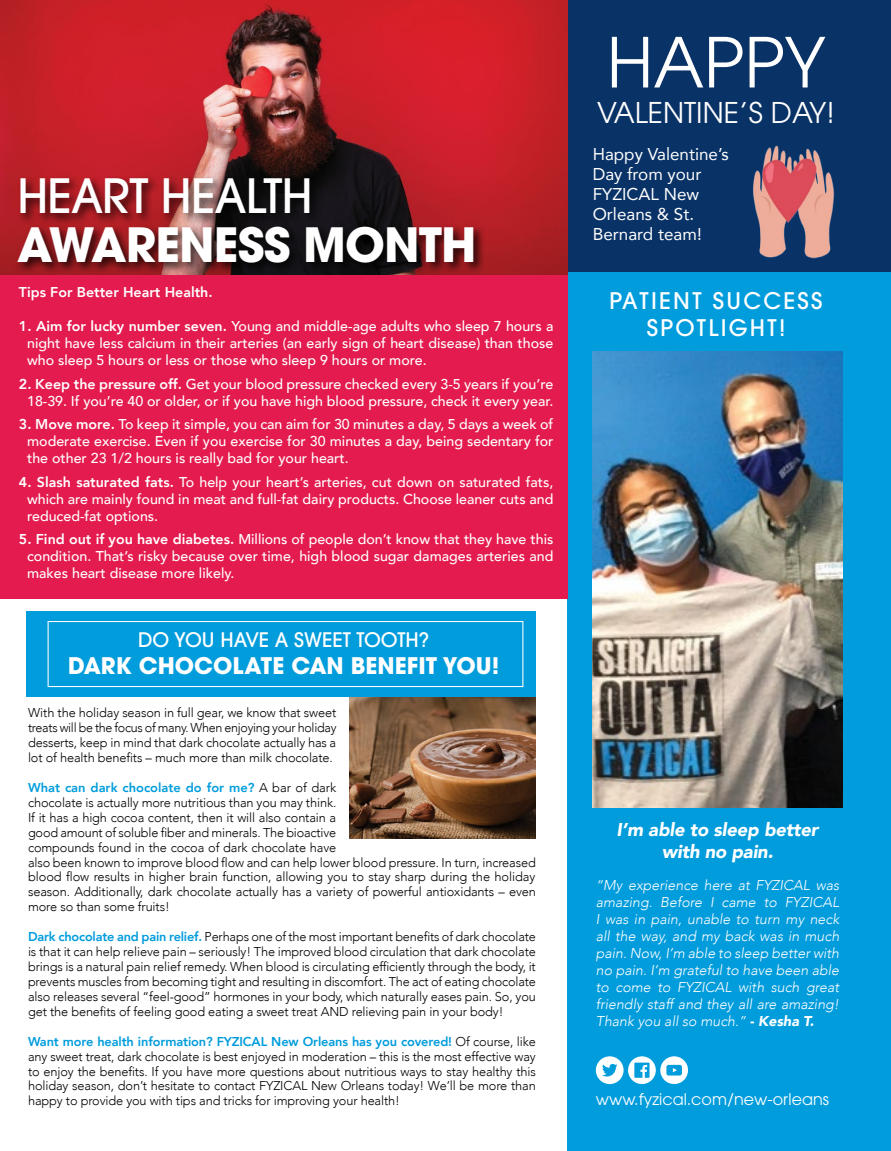
<style>
.page{position:relative;width:891px;height:1151px;background:#fff}
.page>*{position:absolute;margin:0;border:0;box-sizing:border-box;transform-origin:0 0}
.t1{font:68.4px "ITC Avant Garde Pro";color:#fff}
.t2{font:700 46.8px "ITC Avant Garde Pro";letter-spacing:-.02em;color:#fff}
.t3{font:500 46.8px "ITC Avant Garde Pro";letter-spacing:-.02em;color:#fff}
.t4{font:28.35px "ITC Avant Garde Pro";color:#fff}
.t5{font:700 22.72px "ITC Avant Garde Pro";color:#fff}
.t6{font:500 22.72px/27px "ITC Avant Garde Pro";letter-spacing:.1em;color:#fff;text-align:center}
.t7{font:500 19.8px "ITC Avant Garde Pro";color:#fff}
.t8{font:italic 900 18.45px/21.4px "Avenir";letter-spacing:-.01em;color:#fff;text-align:center}
.t9{font:17.1px/19.8px "Avenir";color:#fff}
.t10{font:15.97px "ITC Avant Garde Pro";color:#fff}
.t11{font:500 14.17px/17.1px "Avenir";color:#fff;text-align:justify}
.t12{font:italic 300 14.17px/17.1px "Avenir";color:#fff;text-align:justify}
.t13{font:800 14.17px "Avenir";color:#fff}
.t14{font:300 12.83px/14.8px "Avenir";letter-spacing:-.01em;color:#000;text-align:justify}
.s1{font-weight:800}
.s2{font-weight:800;color:#009cdc}
.s3{font-weight:900}
</style>
<div class="page">
<img style="left:349px;top:697px;width:187px;height:141px">
<div style="left:568px;top:271px;width:323px;height:879px;background:#009cdc"></div>
<div style="left:26px;top:611px;width:510px;height:86px;background:#009cdc"></div>
<div style="left:48px;top:621px;width:475px;height:66px;border:1px solid #fff"></div>
<div style="left:0;top:274px;width:568px;height:324px;background:#e41b4e"></div>
<img style="left:593px;top:352px;width:249px;height:455px">
<svg style="left:596px;top:1056px;width:92px;height:27px"></svg>
<div style="left:568px;top:0;width:323px;height:271px;background:#093266"></div>
<img style="left:0;top:0;width:568px;height:274px">
<div style="left:15px;top:175px;width:470px;height:100px;background:#000;opacity:.75"></div>
<img style="left:753px;top:145px;width:81px;height:114px">
<h2 class="t3" style="left:17px;top:166px;width:297px">HEART HEALTH</h2>
<h2 class="t2" style="left:17px;top:213px;width:461px">AWARENESS MONTH</h2>
<p class="t13" style="left:19px;top:281px;width:195px">Tips For Better Heart Health.</p>
<p class="t11" style="left:27px;top:317px;width:528px;text-indent:-8px"><span class="s1">1. Aim for lucky number seven.</span> Young and middle-age adults who sleep 7 hours a night have less calcium in their arteries (an early sign of heart disease) than those who sleep 5 hours or less or those who sleep 9 hours or more.</p>
<p class="t11" style="left:19px;top:374px;width:536px;text-align:center"><span class="s1">2. Keep the pressure off.</span> Get your blood pressure checked every 3-5 years if you’re<br>18-39. If you’re 40 or older, or if you have high blood pressure, check it every year.</p>
<p class="t11" style="left:27px;top:415px;width:528px;text-indent:-8px"><span class="s1">3. Move more.</span> To keep it simple, you can aim for 30 minutes a day, 5 days a week of moderate exercise. Even if you exercise for 30 minutes a day, being sedentary for the other 23 1/2 hours is really bad for your heart.</p>
<p class="t11" style="left:27px;top:472px;width:528px;text-indent:-8px"><span class="s1">4. Slash saturated fats.</span> To help your heart’s arteries, cut down on saturated fats, which are mainly found in meat and full-fat dairy products. Choose leaner cuts and reduced-fat options.</p>
<p class="t11" style="left:27px;top:530px;width:528px;text-indent:-8px"><span class="s1">5. Find out if you have diabetes.</span> Millions of people don’t know that they have this condition. That’s risky because over time, high blood sugar damages arteries and makes heart disease more likely.</p>
<h3 class="t7" style="left:138px;top:627px;width:293px">DO YOU HAVE A SWEET TOOTH?</h3>
<h3 class="t5" style="left:68px;top:650px;width:433px">DARK CHOCOLATE CAN BENEFIT YOU!</h3>
<p class="t14" style="left:28px;top:705px;width:310px">With the holiday season in full gear, we know that sweet treats will be the focus of many. When enjoying your holiday desserts, keep in mind that dark chocolate actually has a lot of health benefits – much more than milk chocolate.</p>
<p class="t14" style="left:28px;top:780px;width:510px;text-align:left"><span class="s2">What can dark chocolate do for me?</span> A bar of dark<br>chocolate is actually more nutritious than you may think.<br>If it has a high cocoa content, then it will also contain a<br>good amount of soluble fiber and minerals. The bioactive<br>compounds found in the cocoa of dark chocolate have<br>also been known to improve blood flow and can help lower blood pressure. In turn, increased blood flow results in higher brain function, allowing you to stay sharp during the holiday season. Additionally, dark chocolate actually has a variety of powerful antioxidants – even more so than some fruits!</p>
<p class="t14" style="left:28px;top:929px;width:509px"><span class="s2">Dark chocolate and pain relief.</span> Perhaps one of the most important benefits of dark chocolate is that it can help relieve pain – seriously! The improved blood circulation that dark chocolate brings is a natural pain relief remedy. When blood is circulating efficiently through the body, it prevents muscles from becoming tight and resulting in discomfort. The act of eating chocolate also releases several “feel-good” hormones in your body, which naturally eases pain. So, you get the benefits of feeling good eating a sweet treat AND relieving pain in your body!</p>
<p class="t14" style="left:28px;top:1033px;width:509px"><span class="s2">Want more health information? FYZICAL New Orleans has you covered!</span> Of course, like any sweet treat, dark chocolate is best enjoyed in moderation – this is the most effective way to enjoy the benefits. If you have more questions about nutritious ways to stay healthy this holiday season, don’t hesitate to contact FYZICAL New Orleans today! We’ll be more than happy to provide you with tips and tricks for improving your health!</p>
<h1 class="t1" style="left:607px;top:20px;width:220px">HAPPY</h1>
<h3 class="t4" style="left:597px;top:95px;width:239px">VALENTINE’S DAY!</h3>
<h3 class="t9" style="left:593px;top:144px;width:138px">Happy Valentine’s<br>Day from your<br>FYZICAL New<br>Orleans &amp; St.<br>Bernard team!</h3>
<h3 class="t6" style="left:610px;top:287px;width:214px">PATIENT SUCCESS<br>SPOTLIGHT!</h3>
<h3 class="t8" style="left:617px;top:818px;width:203px">I’m able to sleep better with no pain.</h3>
<p class="t12" style="left:596px;top:875px;width:245px">“My experience here at FYZICAL was amazing. Before I came to FYZICAL I was in pain, unable to turn my neck all the way, and my back was in much pain. Now, I’m able to sleep better with no pain. I’m grateful to have been able to come to FYZICAL with such great friendly staff and they all are amazing!<br>Thank you all so much.” <span class="s3">- Kesha T.</span></p>
<p class="t10" style="left:596px;top:1088px;width:235px">www.fyzical.com/new-orleans</p>
</div>
